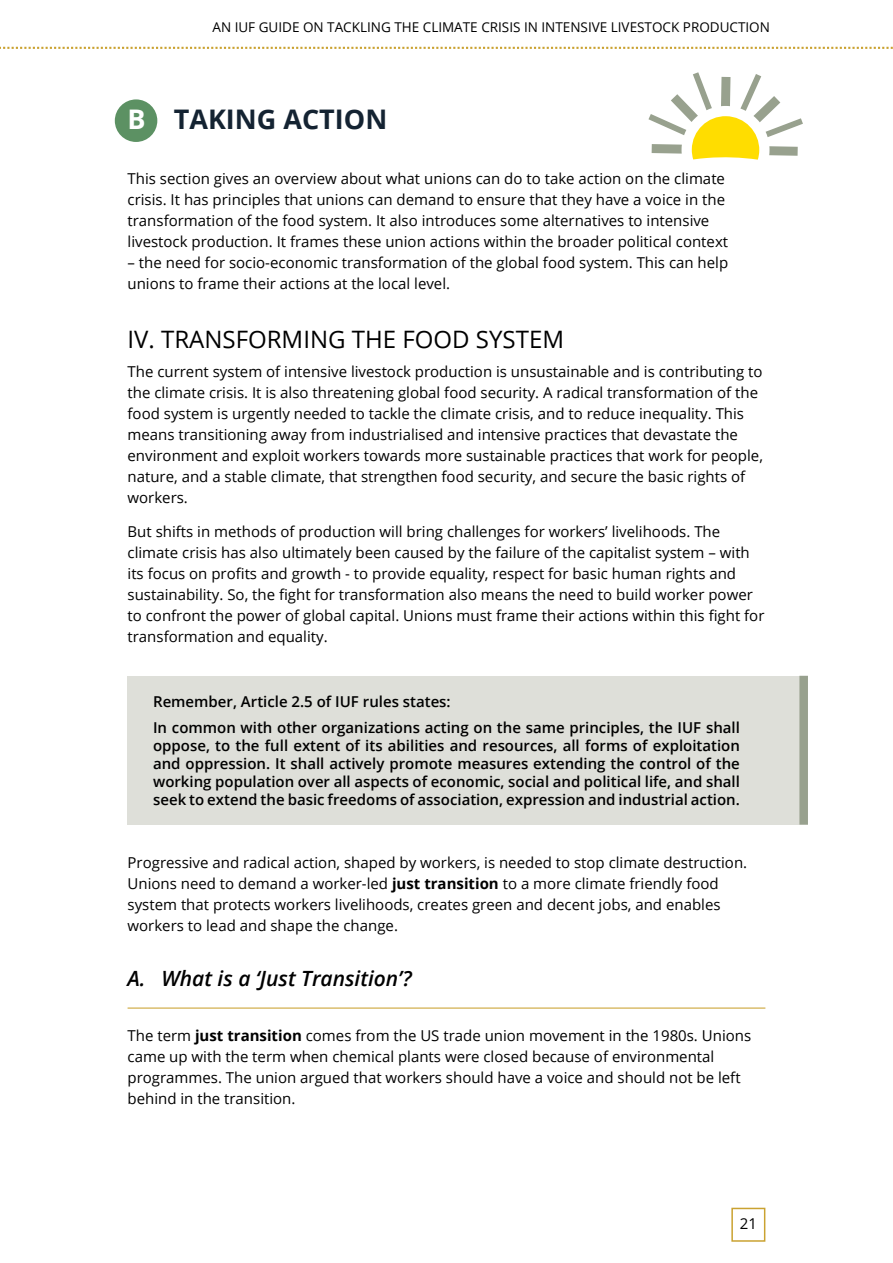
<style>
.page{position:relative;width:893px;height:1263px;background:#fff}
.page>*{position:absolute;margin:0;border:0;box-sizing:border-box;transform-origin:0 0}
.t1{font:700 27px "Open Sans";color:#142332}
.t2{font:24px "Open Sans";color:#000}
.t3{font:italic 600 21px "Open Sans";color:#000}
.t4{font:15px/21px "Open Sans";color:#000}
.t5{font:600 15px/18px "Open Sans";color:#000}
.t6{font:13.5px "Open Sans";color:#000}
.s1{color:#fff}
.s2{font-weight:700}
</style>
<div class="page">
<svg style="left:0;top:47px;width:893px;height:2px"></svg>
<div style="left:731px;top:1208px;width:34px;height:34px;border:2px solid #caa231"></div>
<div style="left:115px;top:99px;width:42px;height:43px;background:#5c9163;border-radius:50%"></div>
<div style="left:128px;top:676px;width:680px;height:149px;background:#dedfd9"></div>
<div style="left:799px;top:676px;width:9px;height:149px;background:#98a18e"></div>
<hr style="left:128px;top:1007px;width:637px;height:1px;background:#caa231">
<svg style="left:648px;top:72px;width:155px;height:88px"></svg>
<p class="t6" style="left:212px;top:17px;width:559px">AN IUF GUIDE ON TACKLING THE CLIMATE CRISIS IN INTENSIVE LIVESTOCK PRODUCTION</p>
<h1 class="t1" style="left:128px;top:100px;width:261px"><span class="s1">B</span> TAKING ACTION</h1>
<p class="t4" style="left:128px;top:168px;width:602px">This section gives an overview about what unions can do to take action on the climate crisis. It has principles that unions can demand to ensure that they have a voice in the transformation of the food system. It also introduces some alternatives to intensive livestock production. It frames these union actions within the broader political context</p>
<p class="t4" style="left:128px;top:252px;width:602px">– the need for socio-economic transformation of the global food system. This can help unions to frame their actions at the local level.</p>
<h2 class="t2" style="left:128px;top:323px;width:438px">IV. TRANSFORMING THE FOOD SYSTEM</h2>
<p class="t4" style="left:128px;top:361px;width:637px">The current system of intensive livestock production is unsustainable and is contributing to the climate crisis. It is also threatening global food security. A radical transformation of the food system is urgently needed to tackle the climate crisis, and to reduce inequality. This means transitioning away from industrialised and intensive practices that devastate the environment and exploit workers towards more sustainable practices that work for people, nature, and a stable climate, that strengthen food security, and secure the basic rights of workers.</p>
<p class="t4" style="left:128px;top:521px;width:638px">But shifts in methods of production will bring challenges for workers’ livelihoods. The climate crisis has also ultimately been caused by the failure of the capitalist system – with its focus on profits and growth - to provide equality, respect for basic human rights and sustainability. So, the fight for transformation also means the need to build worker power to confront the power of global capital. Unions must frame their actions within this fight for transformation and equality.</p>
<p class="t5" style="left:153px;top:687px;width:588px;line-height:26.5px">Remember, Article 2.5 of IUF rules states:<br>In common with other organizations acting on the same principles, the IUF shall</p>
<p class="t5" style="left:153px;top:736px;width:588px;text-align:justify">oppose, to the full extent of its abilities and resources, all forms of exploitation and oppression. It shall actively promote measures extending the control of the working population over all aspects of economic, social and political life, and shall seek to extend the basic freedoms of association, expression and industrial action.</p>
<p class="t4" style="left:128px;top:852px;width:621px">Progressive and radical action, shaped by workers, is needed to stop climate destruction.<br>Unions need to demand a worker-led <span class="s2">just transition</span> to a more climate friendly food system that protects workers livelihoods, creates green and decent jobs, and enables workers to lead and shape the change.</p>
<h3 class="t3" style="left:128px;top:964px;width:286px">A. What is a ‘Just Transition’?</h3>
<p class="t4" style="left:128px;top:1025px;width:625px">The term <span class="s2">just transition</span> comes from the US trade union movement in the 1980s. Unions came up with the term when chemical plants were closed because of environmental programmes. The union argued that workers should have a voice and should not be left behind in the transition.</p>
<p class="t4" style="left:740px;top:1213px;width:19px">21</p>
</div>
